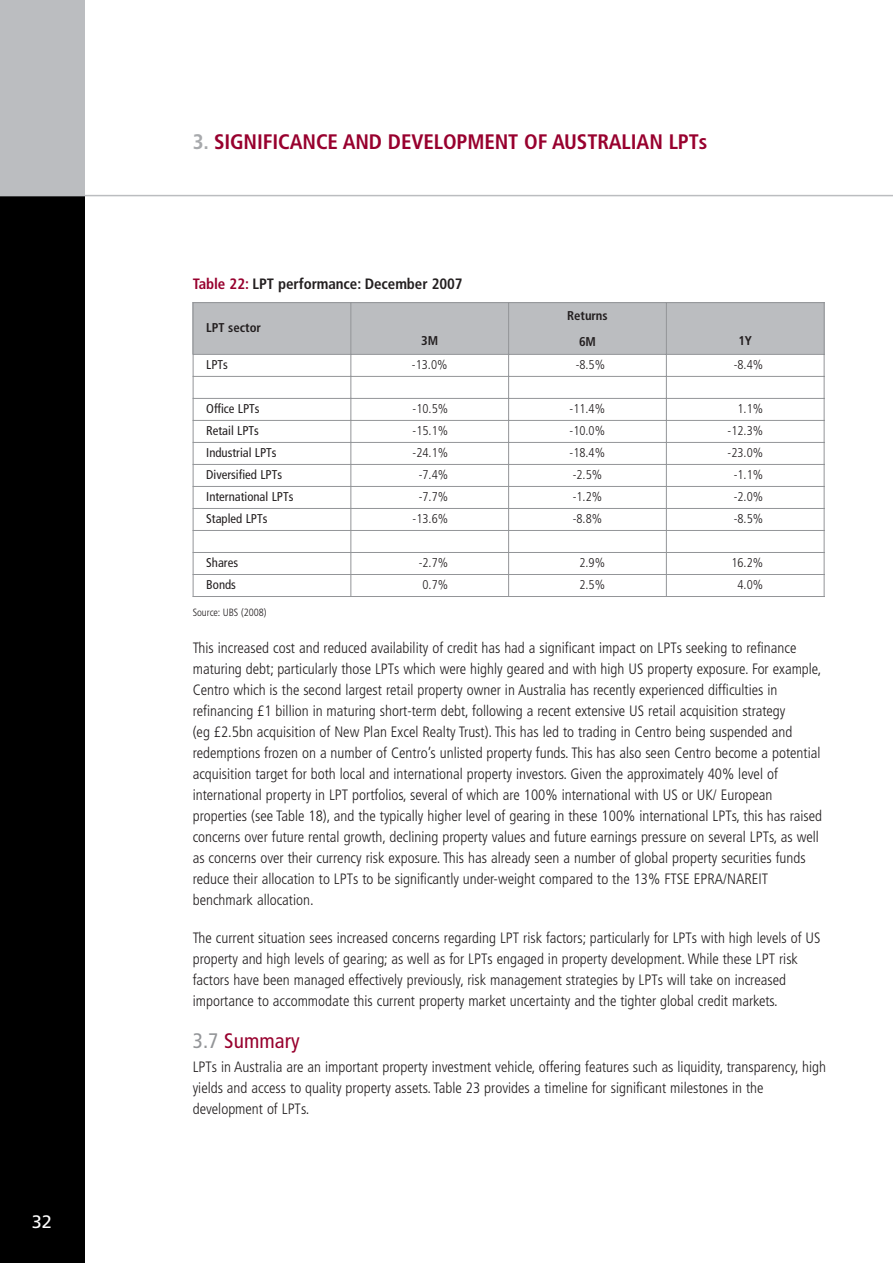
<style>
.page{position:relative;width:893px;height:1263px;background:#fff}
.page>*{position:absolute;margin:0;border:0;box-sizing:border-box;transform-origin:0 0}
.t1{font:700 condensed 21px "Frutiger";letter-spacing:-.005em;color:#98002e}
.t2{font:condensed 21px "Frutiger";letter-spacing:.005em;color:#98002e}
.t3{font:18px "Frutiger";color:#fff}
.t4{font:300 condensed 15px/21px "Frutiger";color:#231f20}
.t5{font:700 condensed 15px "Frutiger";letter-spacing:-.005em;color:#231f20}
.t6{font:300 condensed 12.75px "Frutiger";color:#231f20}
.t7{font:condensed 12.75px "Frutiger";color:#231f20}
.t8{font:700 condensed 12.75px/26px "Frutiger";letter-spacing:-.005em;color:#231f20;text-align:center}
.t9{font:300 condensed 10.5px "Frutiger";letter-spacing:-.005em;color:#231f20}
.s1{color:#a7a9ac}
.s2{color:#98002e}
.s3{color:#939598}
</style>
<div class="page">
<div style="left:0;top:0;width:85px;height:1263px;background:#bbbdc0"></div>
<div style="left:0;top:196px;width:85px;height:1067px;background:#000"></div>
<hr style="left:0;top:195px;width:892px;height:1px;background:#bbbdc0">
<div style="left:193px;top:302px;width:158px;height:52px;background:#bbbdc0"></div>
<div style="left:351px;top:302px;width:157px;height:52px;background:#bbbdc0"></div>
<div style="left:508px;top:302px;width:158px;height:52px;background:#bbbdc0"></div>
<div style="left:666px;top:302px;width:158px;height:52px;background:#bbbdc0"></div>
<hr style="left:193px;top:302px;width:1px;height:295px;background:#939598">
<hr style="left:350px;top:302px;width:1px;height:295px;background:#939598">
<hr style="left:508px;top:302px;width:1px;height:295px;background:#939598">
<hr style="left:666px;top:302px;width:1px;height:295px;background:#939598">
<hr style="left:823px;top:302px;width:1px;height:295px;background:#939598">
<hr style="left:193px;top:302px;width:631px;height:1px;background:#939598">
<hr style="left:193px;top:354px;width:631px;height:1px;background:#939598">
<hr style="left:193px;top:376px;width:631px;height:1px;background:#939598">
<hr style="left:193px;top:398px;width:631px;height:1px;background:#939598">
<hr style="left:193px;top:420px;width:631px;height:1px;background:#939598">
<hr style="left:193px;top:442px;width:631px;height:1px;background:#939598">
<hr style="left:193px;top:464px;width:631px;height:1px;background:#939598">
<hr style="left:193px;top:486px;width:631px;height:1px;background:#939598">
<hr style="left:193px;top:508px;width:631px;height:1px;background:#939598">
<hr style="left:193px;top:530px;width:631px;height:1px;background:#939598">
<hr style="left:193px;top:552px;width:631px;height:1px;background:#939598">
<hr style="left:193px;top:574px;width:631px;height:1px;background:#939598">
<hr style="left:193px;top:596px;width:631px;height:1px;background:#939598">
<p class="t3" style="left:32px;top:1215px;width:22px">32</p>
<h1 class="t1" style="left:193px;top:134px;width:516px"><span class="s1">3.</span> SIGNIFICANCE AND DEVELOPMENT OF AUSTRALIAN LPTs</h1>
<p class="t5" style="left:193px;top:278px;width:271px"><span class="s2">Table 22:</span> LPT performance: December 2007</p>
<p class="t8" style="left:206px;top:316px;width:56px">LPT sector</p>
<p class="t8" style="left:421px;top:329px;width:18px">3M</p>
<p class="t8" style="left:567px;top:303px;width:42px">Returns<br>6M</p>
<p class="t8" style="left:738px;top:329px;width:15px">1Y</p>
<p class="t7" style="left:206px;top:359px;width:23px">LPTs</p>
<p class="t6" style="left:412px;top:359px;width:37px">-13.0%</p>
<p class="t6" style="left:575px;top:359px;width:31px">-8.5%</p>
<p class="t6" style="left:733px;top:359px;width:31px">-8.4%</p>
<p class="t7" style="left:206px;top:403px;width:55px">Office LPTs</p>
<p class="t6" style="left:412px;top:403px;width:37px">-10.5%</p>
<p class="t6" style="left:569px;top:403px;width:37px">-11.4%</p>
<p class="t6" style="left:737px;top:403px;width:27px">1.1%</p>
<p class="t7" style="left:206px;top:425px;width:54px">Retail LPTs</p>
<p class="t6" style="left:412px;top:425px;width:37px">-15.1%</p>
<p class="t6" style="left:569px;top:425px;width:37px">-10.0%</p>
<p class="t6" style="left:727px;top:425px;width:37px">-12.3%</p>
<p class="t7" style="left:206px;top:447px;width:72px">Industrial LPTs</p>
<p class="t6" style="left:412px;top:447px;width:37px">-24.1%</p>
<p class="t6" style="left:569px;top:447px;width:37px">-18.4%</p>
<p class="t6" style="left:727px;top:447px;width:37px">-23.0%</p>
<p class="t7" style="left:206px;top:469px;width:77px">Diversified LPTs</p>
<p class="t6" style="left:418px;top:469px;width:31px">-7.4%</p>
<p class="t6" style="left:572px;top:469px;width:31px">-2.5%</p>
<p class="t6" style="left:733px;top:469px;width:31px">-1.1%</p>
<p class="t7" style="left:206px;top:491px;width:89px">International LPTs</p>
<p class="t6" style="left:418px;top:491px;width:31px">-7.7%</p>
<p class="t6" style="left:572px;top:491px;width:31px">-1.2%</p>
<p class="t6" style="left:733px;top:491px;width:31px">-2.0%</p>
<p class="t7" style="left:206px;top:513px;width:63px">Stapled LPTs</p>
<p class="t6" style="left:412px;top:513px;width:37px">-13.6%</p>
<p class="t6" style="left:572px;top:513px;width:31px">-8.8%</p>
<p class="t6" style="left:733px;top:513px;width:31px">-8.5%</p>
<p class="t7" style="left:206px;top:557px;width:33px">Shares</p>
<p class="t6" style="left:418px;top:557px;width:31px">-2.7%</p>
<p class="t6" style="left:579px;top:557px;width:27px">2.9%</p>
<p class="t6" style="left:731px;top:557px;width:33px">16.2%</p>
<p class="t7" style="left:206px;top:579px;width:31px">Bonds</p>
<p class="t6" style="left:422px;top:579px;width:27px">0.7%</p>
<p class="t6" style="left:579px;top:579px;width:27px">2.5%</p>
<p class="t6" style="left:737px;top:579px;width:27px">4.0%</p>
<p class="t9" style="left:193px;top:608px;width:75px">Source: UBS (2008)</p>
<p class="t4" style="left:193px;top:638px;width:630px">This increased cost and reduced availability of credit has had a significant impact on LPTs seeking to refinance maturing debt; particularly those LPTs which were highly geared and with high US property exposure. For example, Centro which is the second largest retail property owner in Australia has recently experienced difficulties in refinancing £1 billion in maturing short-term debt, following a recent extensive US retail acquisition strategy<br>(eg £2.5bn acquisition of New Plan Excel Realty Trust). This has led to trading in Centro being suspended and redemptions frozen on a number of Centro’s unlisted property funds. This has also seen Centro become a potential acquisition target for both local and international property investors. Given the approximately 40% level of international property in LPT portfolios, several of which are 100% international with US or UK/ European properties (see Table 18), and the typically higher level of gearing in these 100% international LPTs, this has raised concerns over future rental growth, declining property values and future earnings pressure on several LPTs, as well as concerns over their currency risk exposure. This has already seen a number of global property securities funds reduce their allocation to LPTs to be significantly under-weight compared to the 13% FTSE EPRA/NAREIT benchmark allocation.</p>
<p class="t4" style="left:193px;top:928px;width:629px">The current situation sees increased concerns regarding LPT risk factors; particularly for LPTs with high levels of US property and high levels of gearing; as well as for LPTs engaged in property development. While these LPT risk factors have been managed effectively previously, risk management strategies by LPTs will take on increased importance to accommodate this current property market uncertainty and the tighter global credit markets.</p>
<h1 class="t2" style="left:193px;top:1032px;width:109px"><span class="s3">3.7</span> Summary</h1>
<p class="t4" style="left:193px;top:1058px;width:635px">LPTs in Australia are an important property investment vehicle, offering features such as liquidity, transparency, high yields and access to quality property assets. Table 23 provides a timeline for significant milestones in the development of LPTs.</p>
</div>
